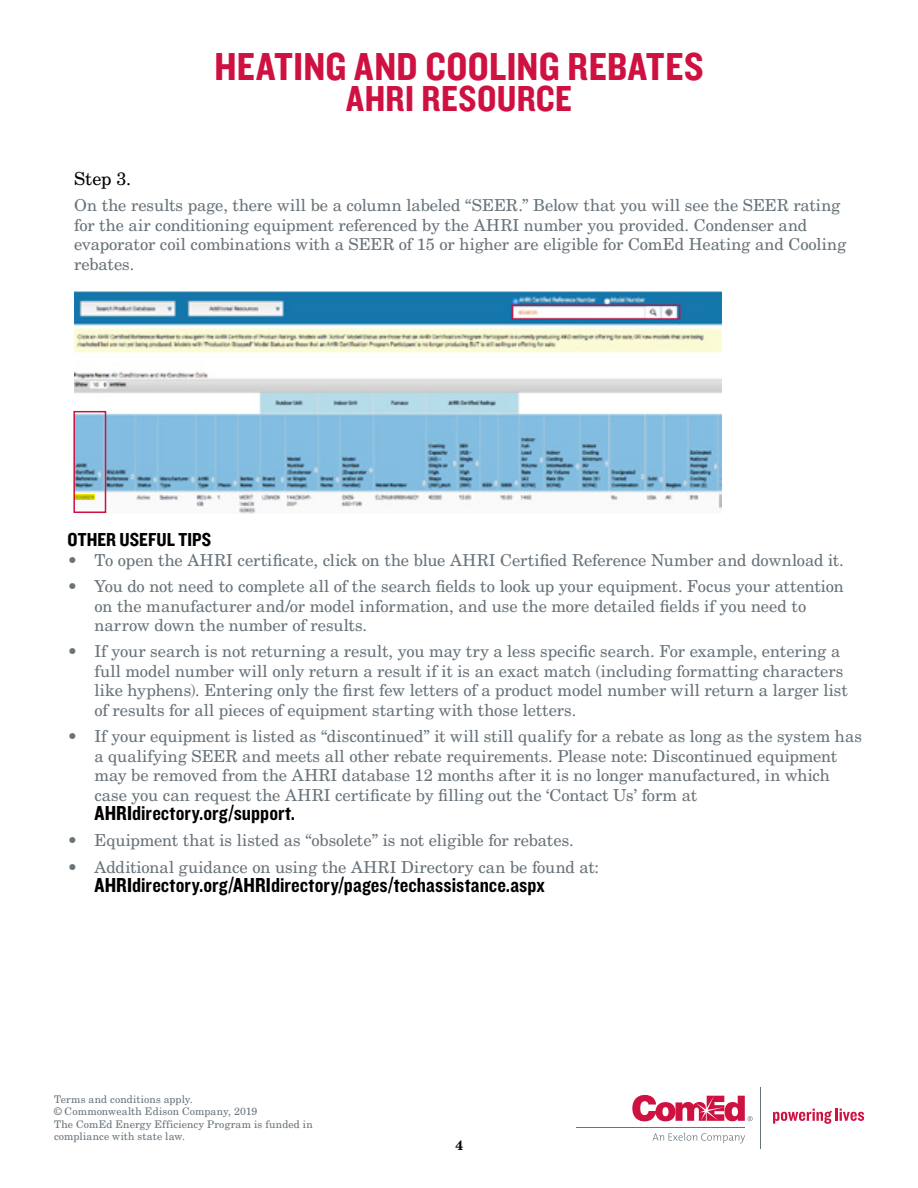
<style>
.page{position:relative;width:918px;height:1188px;background:#fff}
.page>*{position:absolute;margin:0;border:0;box-sizing:border-box;transform-origin:0 0}
.t1{font:40.5px "Knockout 50 Welterweight";letter-spacing:.005em;color:#ce1141}
.t2{font:37.5px "Knockout 50 Welterweight";letter-spacing:.01em;color:#ce1141}
.t3{font:21px "Knockout 50 Welterweight";letter-spacing:.005em;color:#000}
.t4{font:19.5px "Knockout 50 Welterweight";letter-spacing:.005em;color:#000}
.t5{font:18px "New Century Schlbk LT Std";color:#000}
.ADA_BODY{font:16.5px/19.5px "New Century Schlbk LT Std";color:#68737a}
.t6{font:700 13.5px "New Century Schlbk LT Std";color:#000}
.t7{font:10.5px/12.6px "New Century Schlbk LT Std";letter-spacing:.015em;color:#68737a}
</style>
<div class="page">
<img style="left:74px;top:291px;width:647px;height:222px">
<div style="left:73px;top:411px;width:33px;height:102px;border:2px solid #ce1141"></div>
<div style="left:511px;top:305px;width:169px;height:15px;border:2px solid #ce1141"></div>
<svg style="left:74px;top:494px;width:21px;height:6px"></svg>
<svg style="left:652px;top:1133px;width:93px;height:10px"></svg>
<hr style="left:576px;top:1127px;width:169px;height:1px;background:#68737a">
<hr style="left:760px;top:1087px;width:1px;height:62px;background:#68737a">
<svg style="left:632px;top:1095px;width:121px;height:26px"></svg>
<svg style="left:773px;top:1108px;width:91px;height:16px"></svg>
<p class="t1" style="left:214px;top:40px;width:491px">HEATING AND COOLING REBATES</p>
<p class="t2" style="left:346px;top:74px;width:227px">AHRI RESOURCE</p>
<h1 class="t5" style="left:74px;top:168px;width:59px">Step 3.</h1>
<p class="ADA_BODY" style="left:74px;top:196px;width:774px">On the results page, there will be a column labeled “SEER.” Below that you will see the SEER rating for the air conditioning equipment referenced by the AHRI number you provided. Condenser and evaporator coil combinations with a SEER of 15 or higher are eligible for ComEd Heating and Cooling rebates.</p>
<h1 class="t4" style="left:67px;top:527px;width:145px">OTHER USEFUL TIPS</h1>
<p class="ADA_BODY" style="left:67px;top:550px;width:778px">• To open the AHRI certificate, click on the blue AHRI Certified Reference Number and download it.</p>
<p class="ADA_BODY" style="left:94px;top:577px;width:751px;text-indent:-27px">• You do not need to complete all of the search fields to look up your equipment. Focus your attention on the manufacturer and/or model information, and use the more detailed fields if you need to narrow down the number of results.</p>
<p class="ADA_BODY" style="left:94px;top:642px;width:755px;text-indent:-27px">• If your search is not returning a result, you may try a less specific search. For example, entering a full model number will only return a result if it is an exact match (including formatting characters like hyphens). Entering only the first few letters of a product model number will return a larger list of results for all pieces of equipment starting with those letters.</p>
<p class="ADA_BODY" style="left:94px;top:727px;width:769px;text-indent:-27px">• If your equipment is listed as “discontinued” it will still qualify for a rebate as long as the system has a qualifying SEER and meets all other rebate requirements. Please note: Discontinued equipment may be removed from the AHRI database 12 months after it is no longer manufactured, in which case you can request the AHRI certificate by filling out the ‘Contact Us’ form at</p>
<p class="t3" style="left:94px;top:799px;width:202px">AHRIdirectory.org/support.</p>
<p class="ADA_BODY" style="left:67px;top:831px;width:508px">• Equipment that is listed as “obsolete” is not eligible for rebates.</p>
<p class="ADA_BODY" style="left:67px;top:857px;width:533px">• Additional guidance on using the AHRI Directory can be found at:</p>
<p class="t3" style="left:94px;top:871px;width:452px">AHRIdirectory.org/AHRIdirectory/pages/techassistance.aspx</p>
<p class="t7" style="left:54px;top:1093px;width:140px">Terms and conditions apply.</p>
<p class="t7" style="left:54px;top:1105px;width:205px">© Commonwealth Edison Company, 2019</p>
<p class="t7" style="left:54px;top:1118px;width:260px">The ComEd Energy Efficiency Program is funded in compliance with state law.</p>
<p class="t6" style="left:456px;top:1137px;width:9px">4</p>
</div>
